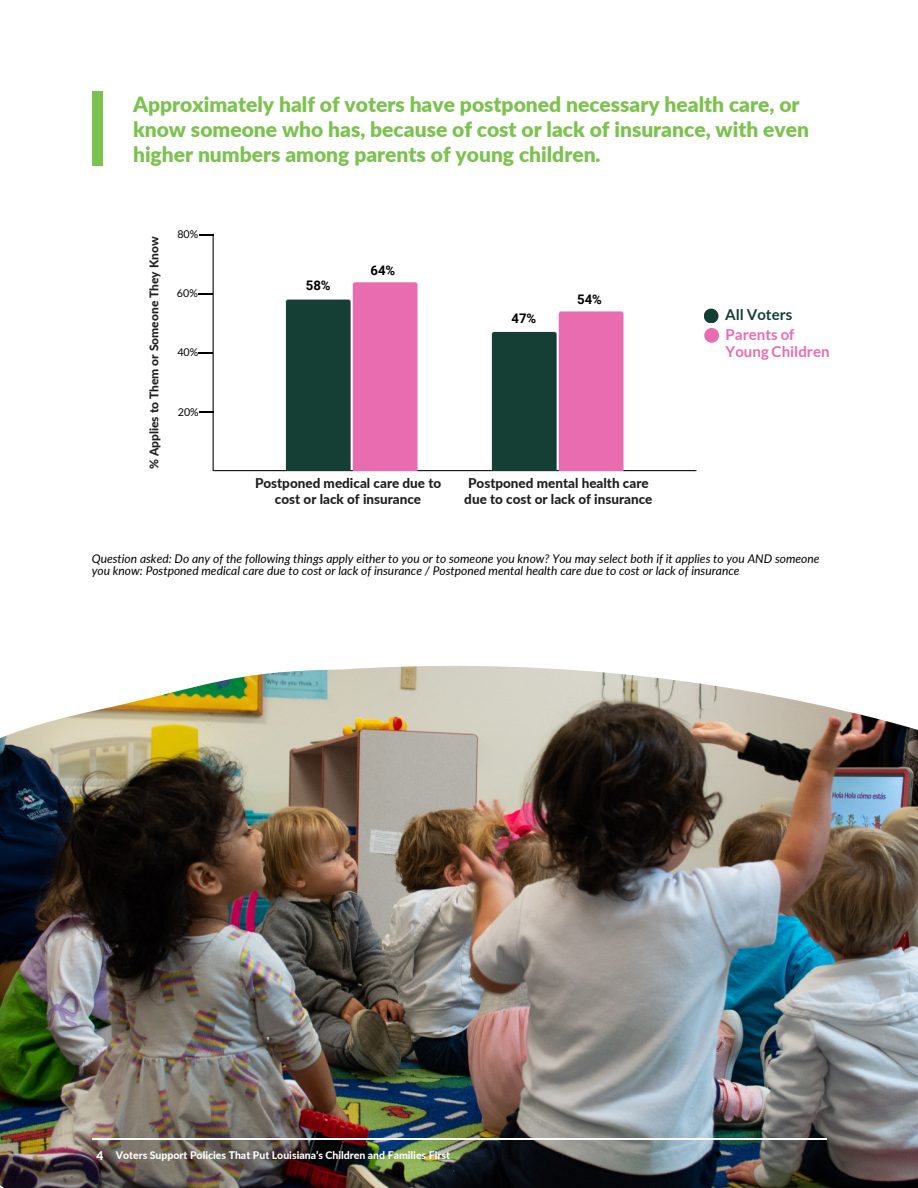
<style>
.page{position:relative;width:918px;height:1188px;background:#fff}
.page>*{position:absolute;margin:0;border:0;box-sizing:border-box;transform-origin:0 0}
.t1{font:900 21px/24.8px "Lato";color:#7bc24e}
.t2{font:700 15px "Lato";color:#e96bb0}
.t3{font:700 15px "Lato";color:#153e35}
.t4{font:800 13.5px/15.8px "Lato";color:#1f1f1f;text-align:center}
.t5{font:700 13.2px "Roboto";color:#000}
.t6{font:italic 12px/12px "Lato";color:#000}
.t7{font:800 12px "Lato";color:#1f1f1f}
.t8{font:800 12px "Lato";color:#fff}
.t9{font:10.65px "Lato";color:#000}
.t10{font:800 10.5px "Lato";color:#fff}
</style>
<div class="page">
<div style="left:92px;top:92px;width:11px;height:74px;background:#7bc24e"></div>
<img style="left:207px;top:233px;width:505px;height:239px">
<div style="left:704px;top:328px;width:15px;height:15px;background:#e96bb0;border-radius:50%"></div>
<div style="left:704px;top:309px;width:15px;height:14px;background:#153e35;border-radius:50%"></div>
<svg style="left:198px;top:353px;width:15px;height:1px"></svg>
<svg style="left:199px;top:412px;width:14px;height:1px"></svg>
<svg style="left:198px;top:294px;width:15px;height:1px"></svg>
<svg style="left:199px;top:234px;width:14px;height:1px"></svg>
<img style="left:0;top:666px;width:918px;height:522px">
<hr style="left:92px;top:1139px;width:734px;height:1px;background:#fff">
<p class="t1" style="left:133px;top:92px;width:678px">Approximately half of voters have postponed necessary health care, or know someone who has, because of cost or lack of insurance, with even higher numbers among parents of young children.</p>
<p class="t7" style="left:147px;top:469px;width:234px;rotate:-90deg">% Applies to Them or Someone They Know</p>
<p class="t9" style="left:177px;top:228px;width:22px">80%</p>
<p class="t9" style="left:177px;top:287px;width:22px">60%</p>
<p class="t9" style="left:177px;top:346px;width:22px">40%</p>
<p class="t9" style="left:178px;top:405px;width:22px">20%</p>
<p class="t5" style="left:306px;top:278px;width:26px">58%</p>
<p class="t5" style="left:371px;top:263px;width:26px">64%</p>
<p class="t5" style="left:512px;top:311px;width:26px">47%</p>
<p class="t5" style="left:577px;top:291px;width:26px">54%</p>
<p class="t4" style="left:255px;top:475px;width:188px">Postponed medical care due to cost or lack of insurance</p>
<p class="t4" style="left:464px;top:475px;width:190px;text-align:left">Postponed mental health care due to cost or lack of insurance</p>
<p class="t3" style="left:725px;top:306px;width:69px">All Voters</p>
<p class="t2" style="left:726px;top:325px;width:70px">Parents of</p>
<p class="t2" style="left:726px;top:342px;width:105px">Young Children</p>
<p class="t6" style="left:92px;top:552px;width:729px">Question asked: Do any of the following things apply either to you or to someone you know? You may select both if it applies to you AND someone you know: Postponed medical care due to cost or lack of insurance / Postponed mental health care due to cost or lack of insurance</p>
<p class="t8" style="left:96px;top:1148px;width:8px">4</p>
<p class="t10" style="left:116px;top:1148px;width:336px">Voters Support Policies That Put Louisiana’s Children and Families First</p>
</div>
